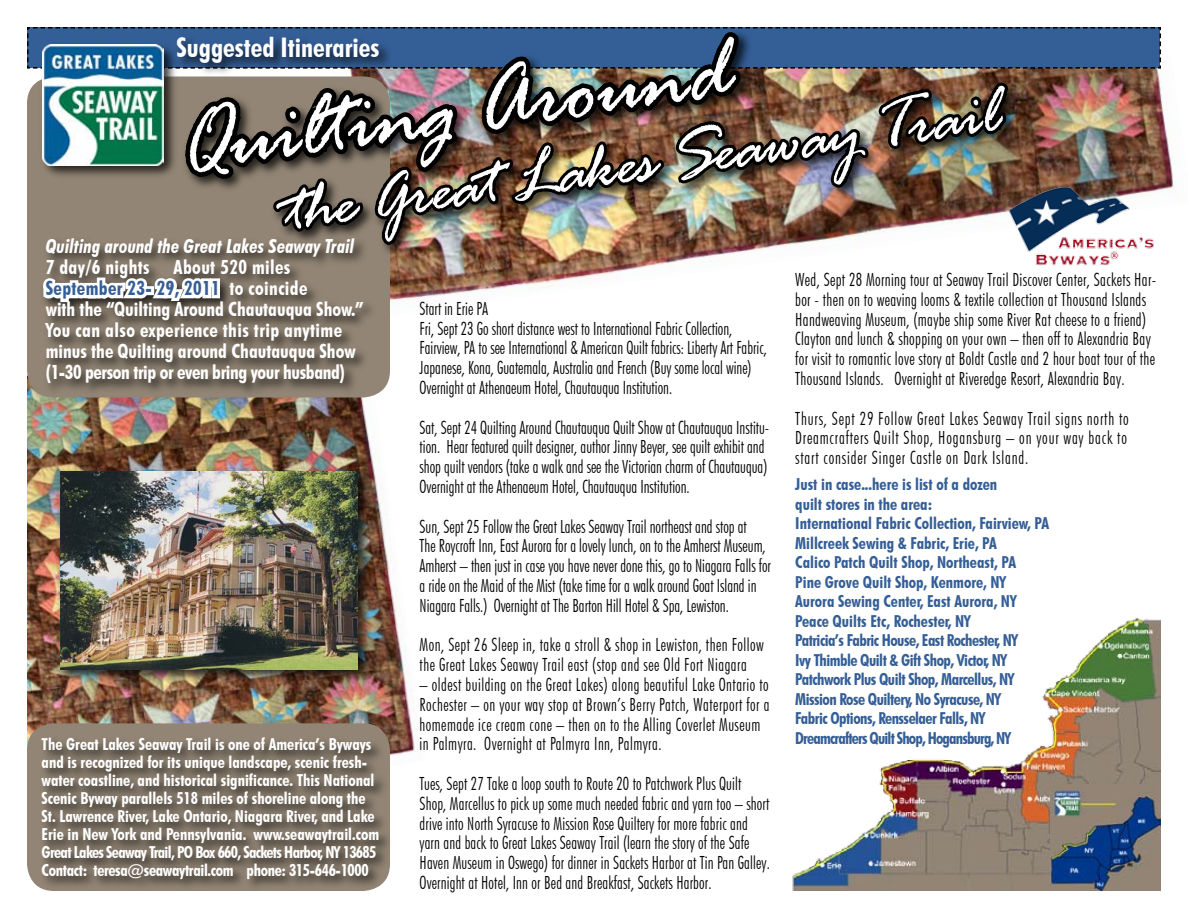
<style>
.page{position:relative;width:1188px;height:918px;background:#fff}
.page>*{position:absolute;margin:0;border:0;box-sizing:border-box;transform-origin:0 0}
.t1{font:italic 96px "Rage";color:#fff}
.t2{font:italic 72px "Rage";color:#fff}
.t3{font:700 condensed 27px "Futura BT";color:#fff}
.t4{font:700 condensed 19.5px/21px "Futura BT";color:#fff}
.t5{font:italic 700 condensed 19.5px "Futura BT";color:#fff}
.t6{font:300 condensed 18.15px/19.8px "Futura BT";letter-spacing:.01em;color:#000;scale:.9 1}
.t7{font:300 condensed 18.15px/19.8px "Futura BT";letter-spacing:.01em;color:#000;scale:.91 1}
.t8{font:300 condensed 18.15px/19.8px "Futura BT";letter-spacing:.03em;color:#000;scale:.9 1}
.t9{font:700 condensed 16.5px/19.5px "Futura BT";color:#345e96}
.t10{font:700 condensed 16.5px/18px "Futura BT";color:#fff}
.s1{color:#345e96}
</style>
<div class="page">
<img style="left:27px;top:450px;width:392px;height:305px">
<img style="left:792px;top:618px;width:369px;height:273px">
<img style="left:1051px;top:784px;width:110px;height:107px">
<div style="left:27px;top:723px;width:363px;height:168px;background:#928575;border-radius:27px"></div>
<img style="left:27px;top:27px;width:1134px;height:423px">
<img style="left:1004px;top:182px;width:154px;height:87px">
<div style="left:39px;top:734px;width:354px;height:159px;background:#000;opacity:.75"></div>
<div style="left:39px;top:41px;width:140px;height:140px;background:#000;opacity:.75"></div>
<img style="left:43px;top:45px;width:121px;height:121px">
<div style="left:55px;top:466px;width:318px;height:219px;background:#000;opacity:.75"></div>
<img style="left:60px;top:472px;width:298px;height:197px">
<h1 class="t1" style="left:170px;top:95px;width:560px;rotate:-8deg">Quilting Around</h1>
<h3 class="t3" style="left:177px;top:31px;width:204px">Suggested Itineraries</h3>
<h2 class="t2" style="left:280px;top:173px;width:722px;rotate:-8deg">the Great Lakes Seaway Trail</h2>
<p class="t5" style="left:46px;top:235px;width:310px">Quilting around the Great Lakes Seaway Trail</p>
<p class="t4" style="left:46px;top:257px;width:320px">7 day/6 nights About 520 miles <span class="s1">September 23- 29, 2011</span> to coincide<br>with the “Quilting Around Chautauqua Show.” You can also experience this trip anytime minus the Quilting around Chautauqua Show (1-30 person trip or even bring your husband)</p>
<p class="t7" style="left:795px;top:269px;width:398px">Wed, Sept 28 Morning tour at Seaway Trail Discover Center, Sackets Har&shy;bor - then on to weaving looms &amp; textile collection at Thousand Islands Handweaving Museum, (maybe ship some River Rat cheese to a friend)<br>Clayton and lunch &amp; shopping on your own – then off to Alexandria Bay for visit to romantic love story at Boldt Castle and 2 hour boat tour of the Thousand Islands. Overnight at Riveredge Resort, Alexandria Bay.</p>
<p class="t7" style="left:795px;top:408px;width:368px;text-align:justify">Thurs, Sept 29 Follow Great Lakes Seaway Trail signs north to Dreamcrafters Quilt Shop, Hogansburg – on your way back to start consider Singer Castle on Dark Island.</p>
<p class="t6" style="left:420px;top:298px;width:387px">Start in Erie PA<br>Fri, Sept 23 Go short distance west to International Fabric Collection, Fairview, PA to see International &amp; American Quilt fabrics: Liberty Art Fabric, Japanese, Kona, Guatemala, Australia and French (Buy some local wine)<br>Overnight at Athenaeum Hotel, Chautauqua Institution.</p>
<p class="t6" style="left:420px;top:417px;width:390px">Sat, Sept 24 Quilting Around Chautauqua Quilt Show at Chautauqua Institu&shy;tion. Hear featured quilt designer, author Jinny Beyer, see quilt exhibit and shop quilt vendors (take a walk and see the Victorian charm of Chautauqua)<br>Overnight at the Athenaeum Hotel, Chautauqua Institution.</p>
<p class="t6" style="left:420px;top:516px;width:392px">Sun, Sept 25 Follow the Great Lakes Seaway Trail northeast and stop at<br>The Roycroft Inn, East Aurora for a lovely lunch, on to the Amherst Museum, Amherst – then just in case you have never done this, go to Niagara Falls for a ride on the Maid of the Mist (take time for a walk around Goat Island in Niagara Falls.) Overnight at The Barton Hill Hotel &amp; Spa, Lewiston.</p>
<p class="t8" style="left:420px;top:635px;width:384px">Mon, Sept 26 Sleep in, take a stroll &amp; shop in Lewiston, then Follow the Great Lakes Seaway Trail east (stop and see Old Fort Niagara</p>
<p class="t8" style="left:420px;top:675px;width:390px">– oldest building on the Great Lakes) along beautiful Lake Ontario to Rochester – on your way stop at Brown’s Berry Patch, Waterport for a homemade ice cream cone – then on to the Alling Coverlet Museum in Palmyra. Overnight at Palmyra Inn, Palmyra.</p>
<p class="t6" style="left:420px;top:774px;width:391px">Tues, Sept 27 Take a loop south to Route 20 to Patchwork Plus Quilt Shop, Marcellus to pick up some much needed fabric and yarn too – short drive into North Syracuse to Mission Rose Quiltery for more fabric and yarn and back to Great Lakes Seaway Trail (learn the story of the Safe Haven Museum in Oswego) for dinner in Sackets Harbor at Tin Pan Galley.<br>Overnight at Hotel, Inn or Bed and Breakfast, Sackets Harbor.</p>
<p class="t9" style="left:795px;top:475px;width:255px">Just in case...here is list of a dozen<br>quilt stores in the area:<br>International Fabric Collection, Fairview, PA Millcreek Sewing &amp; Fabric, Erie, PA<br>Calico Patch Quilt Shop, Northeast, PA<br>Pine Grove Quilt Shop, Kenmore, NY Aurora Sewing Center, East Aurora, NY Peace Quilts Etc, Rochester, NY<br>Patricia’s Fabric House, East Rochester, NY<br>Ivy Thimble Quilt &amp; Gift Shop, Victor, NY Patchwork Plus Quilt Shop, Marcellus, NY Mission Rose Quiltery, No Syracuse, NY<br>Fabric Options, Rensselaer Falls, NY Dreamcrafters Quilt Shop, Hogansburg, NY</p>
<p class="t10" style="left:42px;top:735px;width:339px">The Great Lakes Seaway Trail is one of America’s Byways and is recognized for its unique landscape, scenic fresh&shy;water coastline, and historical significance. This National Scenic Byway parallels 518 miles of shoreline along the St. Lawrence River, Lake Ontario, Niagara River, and Lake Erie in New York and Pennsylvania. www.seawaytrail.com Great Lakes Seaway Trail, PO Box 660, Sackets Harbor, NY 13685<br>Contact: teresa@seawaytrail.com phone: 315-646-1000</p>
</div>
